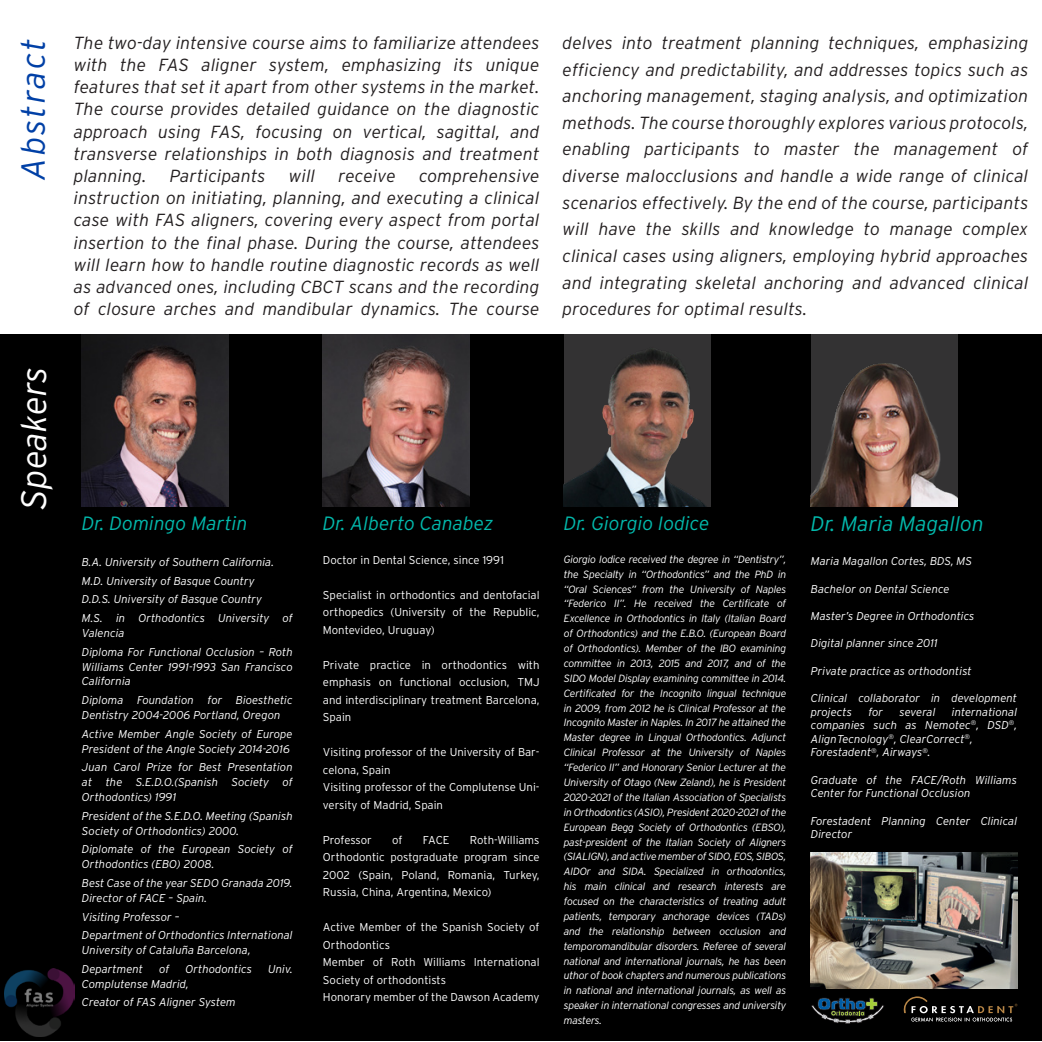
<style>
.page{position:relative;width:1042px;height:1042px;background:#fff}
.page>*{position:absolute;margin:0;border:0;box-sizing:border-box;transform-origin:0 0}
.t1{font:italic 300 35.35px "Interstate";color:#fff}
.t2{font:italic 300 33.43px "Interstate";letter-spacing:.055em;color:#0040a6}
.t3{font:italic 300 21px "Interstate";color:#03b9ac}
.t4{font:italic 300 19.25px "Interstate";color:#03b9ac}
.t5{font:italic 300 17.5px/22.2px "Interstate";letter-spacing:.01em;color:#231f20;text-align:justify}
.t6{font:italic 300 11.38px/14.9px "Interstate";color:#fff}
.t7{font:300 11.38px/17.5px "Interstate";color:#fff;text-align:justify}
.t8{font:italic 300 10.5px/14.9px "Interstate";letter-spacing:-.025em;color:#fff;text-align:justify}
</style>
<div class="page">
<div style="left:0;top:335px;width:1042px;height:706px;background:#000"></div>
<svg style="left:904px;top:996px;width:113px;height:25px"></svg>
<svg style="left:811px;top:998px;width:73px;height:25px"></svg>
<img style="left:323px;top:335px;width:147px;height:172px">
<img style="left:82px;top:335px;width:147px;height:172px">
<img style="left:564px;top:335px;width:147px;height:172px">
<div style="left:811px;top:335px;width:147px;height:172px;background:#333233"></div>
<img style="left:811px;top:363px;width:147px;height:144px">
<img style="left:811px;top:852px;width:206px;height:136px">
<img style="left:5px;top:968px;width:70px;height:68px">
<p class="t2" style="left:14px;top:180px;width:143px;rotate:-90deg">Abstract</p>
<p class="t5" style="left:74px;top:32px;width:467px">The two-day intensive course aims to familiarize attendees with the FAS aligner system, emphasizing its unique features that set it apart from other systems in the market.<br>The course provides detailed guidance on the diagnostic approach using FAS, focusing on vertical, sagittal, and transverse relationships in both diagnosis and treatment planning.</p>
<p class="t5" style="left:74px;top:165px;width:467px;text-indent:345px">comprehensive instruction on initiating, planning, and executing a clinical case with FAS aligners, covering every aspect from portal insertion to the final phase. During the course, attendees will learn how to handle routine diagnostic records as well as advanced ones, including CBCT scans and the recording of closure arches and mandibular dynamics. The course</p>
<p class="t5" style="left:170px;top:165px;width:97px">Participants</p>
<p class="t5" style="left:289px;top:165px;width:28px">will</p>
<p class="t5" style="left:338px;top:165px;width:59px">receive</p>
<p class="t1" style="left:14px;top:509px;width:145px;rotate:-90deg">Speakers</p>
<p class="t4" style="left:82px;top:512px;width:167px">Dr. Domingo Martin</p>
<p class="t6" style="left:82px;top:552px;width:212px;line-height:18.7px">B.A. University of Southern California.<br>M.D. University of Basque Country<br>D.D.S. University of Basque Country<br>M.S. in Orthodontics University of</p>
<p class="t6" style="left:82px;top:623px;width:212px;line-height:18.7px">Valencia<br>Diploma For Functional Occlusion – Roth</p>
<p class="t6" style="left:82px;top:659px;width:212px">Williams Center 1991-1993 San Francisco<br>California</p>
<p class="t6" style="left:82px;top:692px;width:212px">Diploma Foundation for Bioesthetic<br>Dentistry 2004-2006 Portland, Oregon</p>
<p class="t6" style="left:82px;top:726px;width:212px">Active Member Angle Society of Europe<br>President of the Angle Society 2014-2016</p>
<p class="t6" style="left:82px;top:760px;width:212px;text-align:justify">Juan Carol Prize for Best Presentation at the S.E.D.O.(Spanish Society of Orthodontics) 1991</p>
<p class="t6" style="left:82px;top:808px;width:212px">President of the S.E.D.O. Meeting (Spanish<br>Society of Orthodontics) 2000.</p>
<p class="t6" style="left:82px;top:842px;width:212px">Diplomate of the European Society of<br>Orthodontics (EBO) 2008.</p>
<p class="t6" style="left:82px;top:875px;width:212px">Best Case of the year SEDO Granada 2019.<br>Director of FACE – Spain.</p>
<p class="t6" style="left:82px;top:907px;width:212px;line-height:18.7px">Visiting Professor –<br>Department of Orthodontics International</p>
<p class="t6" style="left:82px;top:940px;width:170px;line-height:18.7px">University of Cataluña Barcelona,<br>Department</p>
<p class="t6" style="left:159px;top:961px;width:12px">of</p>
<p class="t6" style="left:185px;top:961px;width:68px">Orthodontics</p>
<p class="t6" style="left:268px;top:961px;width:26px">Univ.</p>
<p class="t6" style="left:82px;top:974px;width:155px;line-height:18.7px">Complutense Madrid,<br>Creator of FAS Aligner System</p>
<p class="t4" style="left:323px;top:512px;width:172px">Dr. Alberto Canabez</p>
<p class="t7" style="left:323px;top:551px;width:182px">Doctor in Dental Science, since 1991</p>
<p class="t7" style="left:323px;top:586px;width:218px">Specialist in orthodontics and dentofacial orthopedics (University of the Republic, Montevideo, Uruguay)</p>
<p class="t7" style="left:323px;top:656px;width:218px">Private practice in orthodontics with emphasis on functional occlusion, TMJ and interdisciplinary treatment Barcelona, Spain</p>
<p class="t7" style="left:323px;top:743px;width:218px;text-align:left">Visiting professor of the University of Bar&shy;celona, Spain<br>Visiting professor of the Complutense Uni&shy;versity of Madrid, Spain</p>
<p class="t7" style="left:323px;top:831px;width:50px">Professor</p>
<p class="t7" style="left:392px;top:831px;width:12px">of</p>
<p class="t7" style="left:423px;top:831px;width:28px">FACE</p>
<p class="t7" style="left:323px;top:831px;width:218px;text-indent:147px">Roth-Williams Orthodontic postgraduate program since 2002 (Spain, Poland, Romania, Turkey, Russia, China, Argentina, Mexico)</p>
<p class="t7" style="left:323px;top:918px;width:218px;text-align:left">Active Member of the Spanish Society of<br>Orthodontics<br>Member of Roth Williams International<br>Society of orthodontists<br>Honorary member of the Dawson Academy</p>
<p class="t5" style="left:562px;top:29px;width:467px;line-height:26.6px">delves into treatment planning techniques, emphasizing efficiency and predictability, and addresses topics such as anchoring management, staging analysis, and optimization methods. The course thoroughly explores various protocols, enabling participants to master the management of diverse malocclusions and handle a wide range of clinical scenarios effectively. By the end of the course, participants will have the skills and knowledge to manage complex clinical cases using aligners, employing hybrid approaches and integrating skeletal anchoring and advanced clinical procedures for optimal results.</p>
<p class="t4" style="left:564px;top:512px;width:147px">Dr. Giorgio Iodice</p>
<p class="t8" style="left:564px;top:551px;width:224px">Giorgio Iodice received the degree in “Dentistry”, the Specialty in “Orthodontics” and the PhD in “Oral Sciences” from the University of Naples “Federico II”. He received the Certificate of Excellence in Orthodontics in Italy (Italian Board of Orthodontics) and the E.B.O. (European Board of Orthodontics). Member of the IBO examining committee in 2013, 2015 and 2017, and of the SIDO Model Display examining committee in 2014.<br>Certificated for the Incognito lingual technique in 2009, from 2012 he is Clinical Professor at the Incognito Master in Naples. In 2017 he attained the Master degree in Lingual Orthodontics. Adjunct Clinical Professor at the University of Naples “Federico II” and Honorary Senior Lecturer at the University of Otago (New Zeland), he is President 2020-2021 of the Italian Association of Specialists in Orthodontics (ASIO), President 2020-2021 of the European Begg Society of Orthodontics (EBSO), past-president of the Italian Society of Aligners (SIALIGN), and active member of SIDO, EOS, SIBOS, AIDOr and SIDA. Specialized in orthodontics, his main clinical and research interests are focused on the characteristics of treating adult patients, temporary anchorage devices (TADs) and the relationship between occlusion and temporomandibular disorders. Referee of several national and international journals, he has been uthor of book chapters and numerous publications in national and international journals, as well as speaker in international congresses and university masters.</p>
<p class="t3" style="left:811px;top:512px;width:174px">Dr. Maria Magallon</p>
<p class="t6" style="left:811px;top:554px;width:163px">Maria Magallon Cortes, BDS, MS</p>
<p class="t6" style="left:811px;top:581px;width:140px">Bachelor on Dental Science</p>
<p class="t6" style="left:811px;top:608px;width:165px">Master’s Degree in Orthodontics</p>
<p class="t6" style="left:811px;top:636px;width:128px">Digital planner since 2011</p>
<p class="t6" style="left:811px;top:663px;width:162px">Private practice as orthodontist</p>
<p class="t6" style="left:811px;top:691px;width:208px;line-height:13.7px">Clinical collaborator in development projects</p>
<p class="t6" style="left:811px;top:704px;width:208px;line-height:13.7px;text-indent:141px">international companies such as Nemotec<sup>®</sup>, DSD<sup>®</sup>,<br>AlignTecnology<sup>®</sup>, ClearCorrect<sup>®</sup>,<br>Forestadent<sup>®</sup>, Airways<sup>®</sup>.</p>
<p class="t6" style="left:811px;top:773px;width:208px;line-height:13.7px">Graduate of the FACE/Roth Williams<br>Center for Functional Occlusion</p>
<p class="t6" style="left:811px;top:814px;width:208px;line-height:13.7px">Forestadent Planning Center Clinical<br>Director</p>
<p class="t6" style="left:868px;top:704px;width:16px">for</p>
<p class="t6" style="left:899px;top:704px;width:37px">several</p>
</div>
